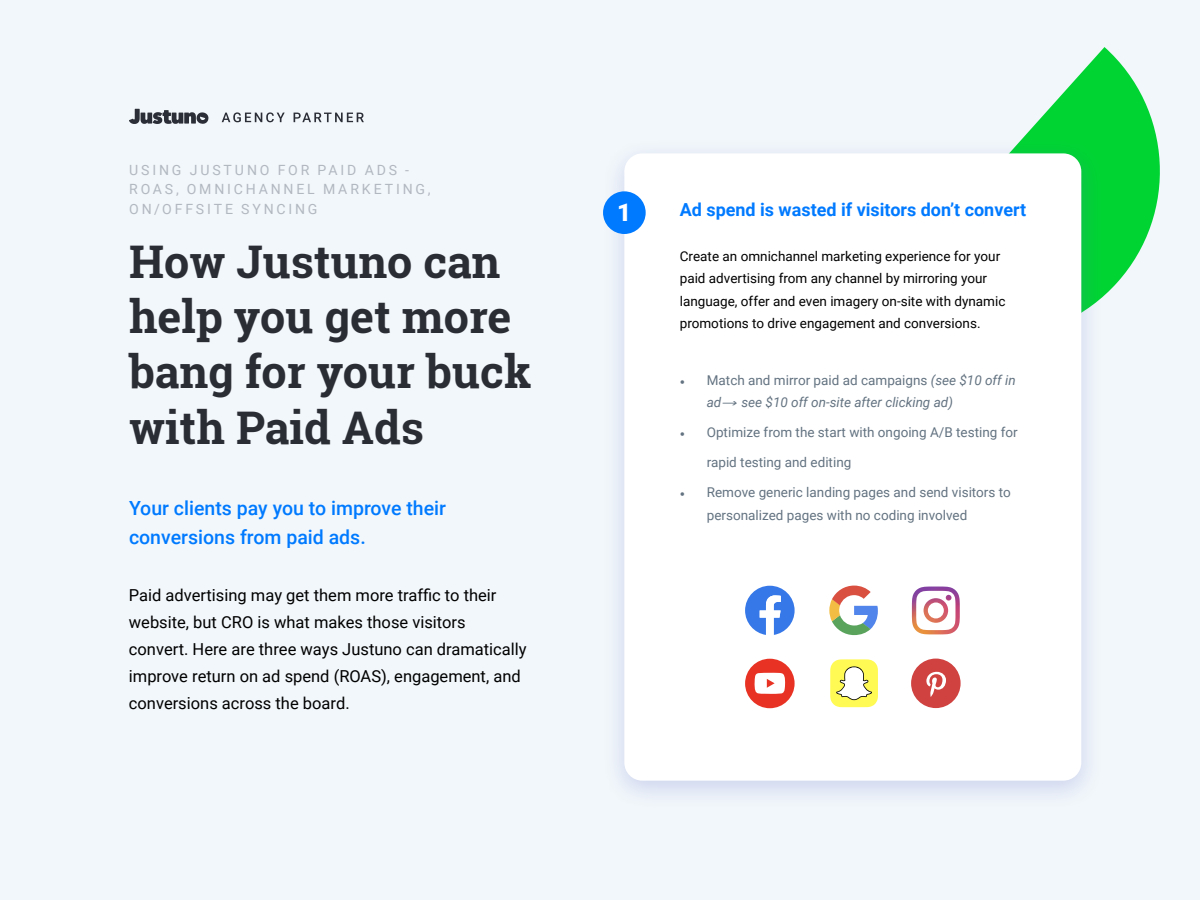
<style>
.page{position:relative;width:1200px;height:900px;background:#f2f7fb}
.page>*{position:absolute;margin:0;border:0;box-sizing:border-box;transform-origin:0 0}
.t1{font:700 45px/55.5px "Roboto Slab";color:#2b2d35}
.t2{font:900 24.3px "Roboto";color:#fff}
.t3{font:500 19.5px/28.5px "Roboto";color:#007aff}
.t4{font:700 18px "Roboto";color:#007aff}
.t5{font:16.5px/27px "Roboto";color:#000}
.t6{font:14.1px/19.5px "Roboto";letter-spacing:.2em;color:#b2b8c0}
.t7{font:13.5px/22.5px "Roboto";color:#000}
.t8{font:13.5px/22.5px "Roboto";color:#637381}
.t9{font:italic 13.5px/22.5px "Roboto";color:#637381}
.s1{font-family:"Minion Pro";font-style:normal}
.s2{font-style:normal}
.s3{font-family:"Minion Pro"}
</style>
<div class="page">
<svg style="left:1023px;top:47px;width:137px;height:249px;fill:#00d433"></svg>
<div style="left:602px;top:138px;width:502px;height:672px;background:#5867c3;opacity:.25"></div>
<div style="left:624px;top:153px;width:457px;height:628px;background:#fff;border-radius:18px"></div>
<div style="left:603px;top:191px;width:43px;height:43px;background:#007aff;border-radius:50%"></div>
<svg style="left:222px;top:112px;width:63px;height:10px"></svg>
<svg style="left:294px;top:113px;width:70px;height:9px"></svg>
<svg style="left:129px;top:109px;width:79px;height:15px"></svg>
<svg style="left:745px;top:586px;width:50px;height:49px"></svg>
<svg style="left:829px;top:586px;width:49px;height:49px"></svg>
<img style="left:912px;top:587px;width:48px;height:47px">
<div style="left:911px;top:659px;width:50px;height:49px;background:#cf4240;border-radius:50%"></div>
<svg style="left:926px;top:672px;width:20px;height:25px"></svg>
<svg style="left:830px;top:659px;width:48px;height:48px"></svg>
<div style="left:745px;top:659px;width:50px;height:49px;background:#e83324;border-radius:50%"></div>
<svg style="left:754px;top:673px;width:31px;height:21px"></svg>
<p class="t6" style="left:129px;top:160px;width:303px">USING JUSTUNO FOR PAID ADS -<br>ROAS, OMNICHANNEL MARKETING,<br>ON/OFFSITE SYNCING</p>
<h1 class="t1" style="left:129px;top:233px;width:404px">How Justuno can help you get more bang for your buck with Paid Ads</h1>
<p class="t3" style="left:129px;top:494px;width:319px">Your clients pay you to improve their conversions from paid ads.</p>
<p class="t5" style="left:129px;top:581px;width:399px">Paid advertising may get them more traffic to their website, but CRO is what makes those visitors convert. Here are three ways Justuno can dramatically improve return on ad spend (ROAS), engagement, and conversions across the board.</p>
<h2 class="t2" style="left:617px;top:195px;width:16px">1</h2>
<p class="t4" style="left:680px;top:197px;width:348px">Ad spend is wasted if visitors don’t convert</p>
<p class="t7" style="left:680px;top:244px;width:327px">Create an omnichannel marketing experience for your paid advertising from any channel by mirroring your language, offer and even imagery on-site with dynamic promotions to drive engagement and conversions.</p>
<p class="t9" style="left:707px;top:368px;width:310px;text-indent:-27px"><span class="s1">•</span> <span class="s2">Match and mirror paid ad campaigns</span> (see $10 off in ad <sup>͢</sup>see $10 off on-site after clicking ad)</p>
<p class="t8" style="left:680px;top:421px;width:339px"><span class="s3">•</span> Optimize from the start with ongoing A/B testing for</p>
<p class="t8" style="left:707px;top:451px;width:146px">rapid testing and editing</p>
<p class="t8" style="left:707px;top:481px;width:305px;text-indent:-27px"><span class="s3">•</span> Remove generic landing pages and send visitors to personalized pages with no coding involved</p>
</div>
